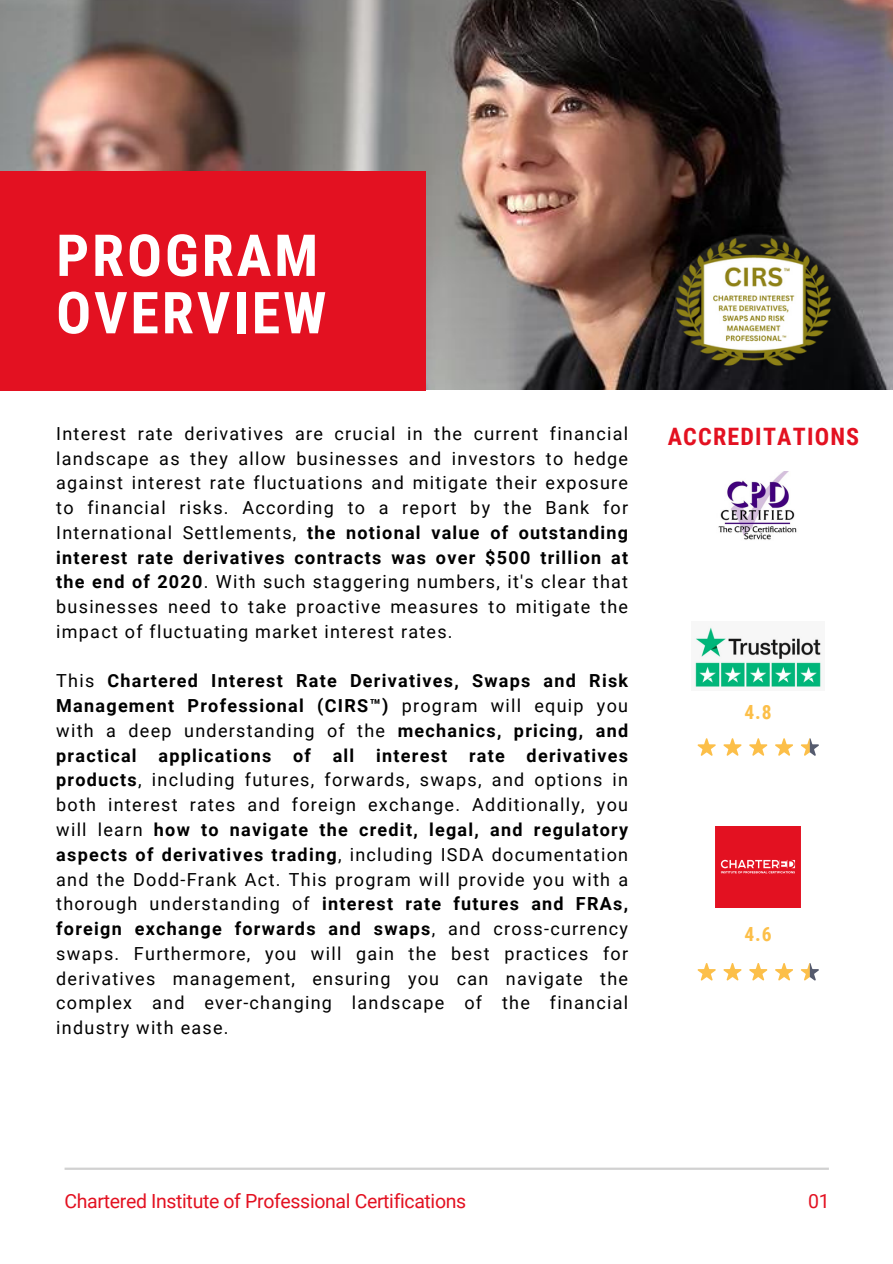
<style>
.page{position:relative;width:893px;height:1264px;background:#fff}
.page>*{position:absolute;margin:0;border:0;box-sizing:border-box;transform-origin:0 0}
.t1{font:700 57.9px/57.3px "Roboto Condensed";letter-spacing:.05em;color:#fff}
.t2{font:700 24px "Roboto Condensed";letter-spacing:.05em;color:#e31121}
.t3{font:19.5px "Roboto";letter-spacing:-.015em;color:#e31121}
.t4{font:700 19.5px "Roboto Condensed";color:#fcbf49}
.t5{font:18px/24.8px "Roboto";letter-spacing:.07em;color:#000;text-align:justify}
.s1{font-weight:700}
</style>
<div class="page">
<img style="left:0;top:0;width:892px;height:390px">
<div style="left:0;top:172px;width:425px;height:218px;background:#e31121"></div>
<hr style="left:65px;top:1167px;width:763px;height:2px;background:#d1d1d1">
<img style="left:673px;top:234px;width:160px;height:134px">
<img style="left:695px;top:627px;width:126px;height:60px">
<img style="left:715px;top:826px;width:85px;height:81px">
<svg style="left:697px;top:738px;width:122px;height:18px"></svg>
<svg style="left:697px;top:963px;width:122px;height:17px"></svg>
<img style="left:718px;top:472px;width:79px;height:68px">
<p class="t1" style="left:56px;top:227px;width:272px">PROGRAM<br>OVERVIEW</p>
<p class="t5" style="left:56px;top:421px;width:573px">Interest rate derivatives are crucial in the current financial landscape as they allow businesses and investors to hedge against interest rate fluctuations and mitigate their exposure to financial risks. According to a report by the Bank for International Settlements, <span class="s1">the notional value of outstanding interest rate derivatives contracts was over $500 trillion at the end of 2020</span>. With such staggering numbers, it's clear that businesses need to take proactive measures to mitigate the impact of fluctuating market interest rates.</p>
<p class="t5" style="left:56px;top:669px;width:573px">This <span class="s1">Chartered Interest Rate Derivatives, Swaps and Risk Management Professional (CIRS™)</span> program will equip you with a deep understanding of the <span class="s1">mechanics, pricing, and practical applications of all interest rate derivatives products</span>, including futures, forwards, swaps, and options in both interest rates and foreign exchange. Additionally, you will learn <span class="s1">how to navigate the credit, legal, and regulatory aspects of derivatives trading</span>, including ISDA documentation and the Dodd-Frank Act. This program will provide you with a thorough understanding of <span class="s1">interest rate futures and FRAs, foreign exchange forwards and swaps</span>, and cross-currency swaps. Furthermore, you will gain the best practices for derivatives management, ensuring you can navigate the complex and ever-changing landscape of the financial industry with ease.</p>
<p class="t2" style="left:667px;top:423px;width:193px">ACCREDITATIONS</p>
<p class="t4" style="left:744px;top:701px;width:29px">4.8</p>
<p class="t4" style="left:744px;top:922px;width:29px">4.6</p>
<p class="t3" style="left:65px;top:1189px;width:403px">Chartered Institute of Professional Certifications</p>
<p class="t3" style="left:808px;top:1189px;width:23px">01</p>
</div>
